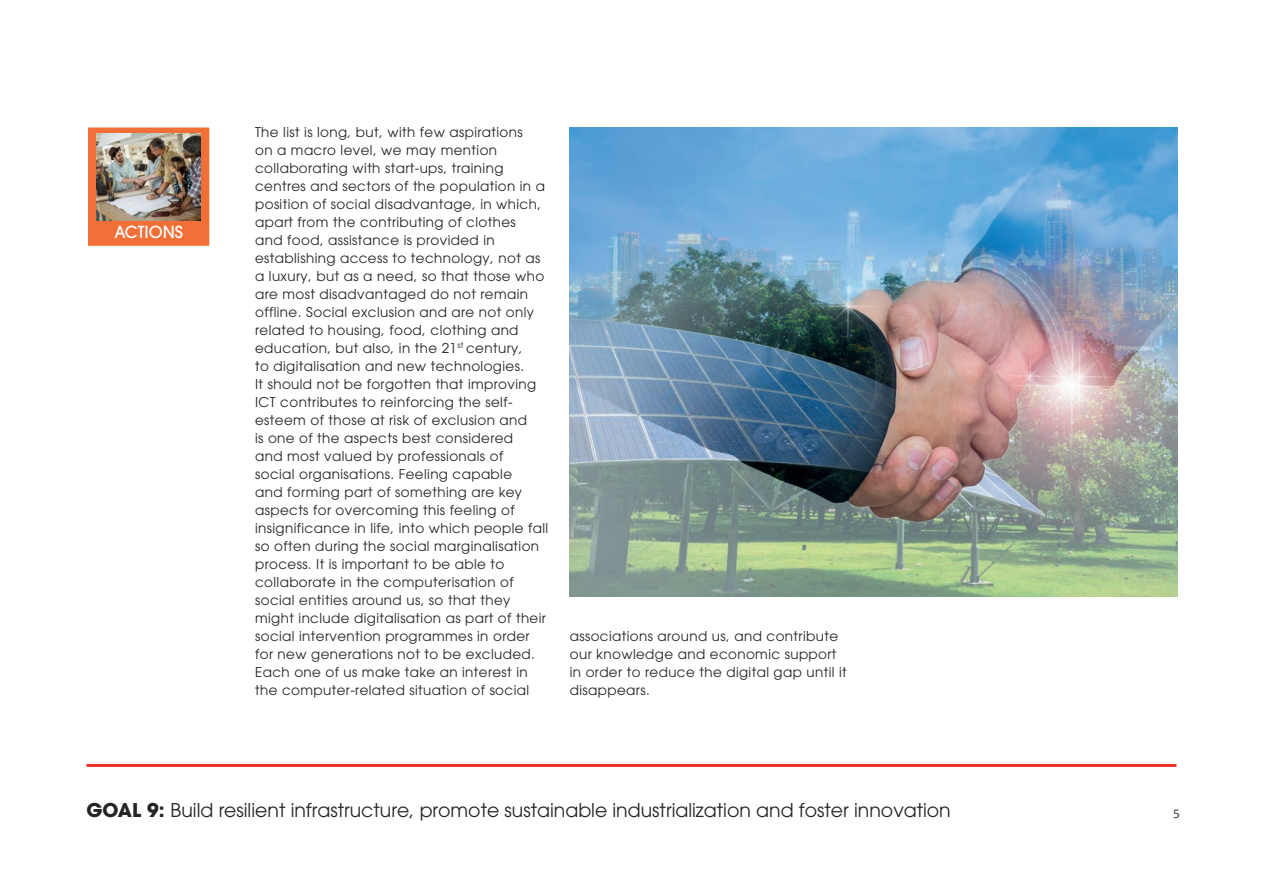
<style>
.page{position:relative;width:1263px;height:893px;background:#fff}
.page>*{position:absolute;margin:0;border:0;box-sizing:border-box;transform-origin:0 0}
.t1{font:18.9px "ITC Avant Garde Pro";color:#262324}
.t2{font:500 16.5px "ITC Avant Garde Pro";color:#fff}
.t3{font:13.5px/18px "ITC Avant Garde Pro";letter-spacing:.03em;color:#262324}
.t4{font:13.5px "Calibri";color:#414243}
.s1{font-weight:700}
</style>
<div class="page">
<hr style="left:86px;top:764px;width:1090px;height:3px;background:#ec3125">
<div style="left:86px;top:126px;width:125px;height:121px;background:#f27038"></div>
<img style="left:97px;top:134px;width:104px;height:86px">
<div style="left:86px;top:126px;width:125px;height:121px;border:2px solid #fff"></div>
<img style="left:570px;top:128px;width:608px;height:468px">
<p class="t2" style="left:114px;top:221px;width:70px">ACTIONS</p>
<p class="t3" style="left:255px;top:123px;width:295px">The list is long, but, with few aspirations<br>on a macro level, we may mention collaborating with start-ups, training centres and sectors of the population in a position of social disadvantage, in which, apart from the contributing of clothes<br>and food, assistance is provided in establishing access to technology, not as a luxury, but as a need, so that those who are most disadvantaged do not remain offline. Social exclusion and are not only related to housing, food, clothing and education, but also, in the 21<sup>st</sup> century,<br>to digitalisation and new technologies.<br>It should not be forgotten that improving ICT contributes to reinforcing the self&shy;esteem of those at risk of exclusion and<br>is one of the aspects best considered<br>and most valued by professionals of<br>social organisations. Feeling capable<br>and forming part of something are key aspects for overcoming this feeling of insignificance in life, into which people fall so often during the social marginalisation process. It is important to be able to collaborate in the computerisation of social entities around us, so that they might include digitalisation as part of their social intervention programmes in order for new generations not to be excluded.<br>Each one of us make take an interest in the computer-related situation of social</p>
<p class="t3" style="left:570px;top:627px;width:278px">associations around us, and contribute our knowledge and economic support in order to reduce the digital gap until it disappears.</p>
<h1 class="t1" style="left:86px;top:798px;width:866px"><span class="s1">GOAL 9:</span> Build resilient infrastructure, promote sustainable industrialization and foster innovation</h1>
<p class="t4" style="left:1173px;top:804px;width:8px">5</p>
</div>
